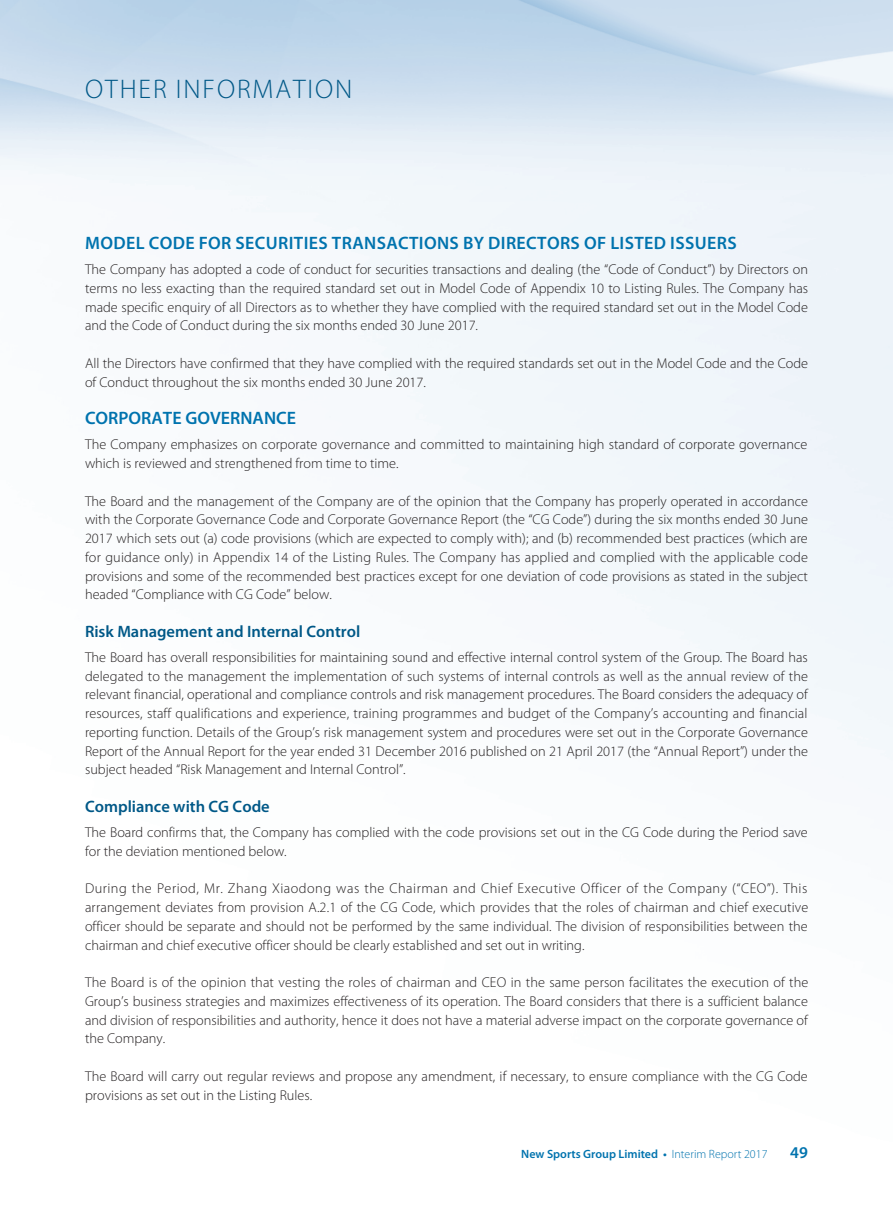
<style>
.page{position:relative;width:893px;height:1212px;background:#fff}
.page>*{position:absolute;margin:0;border:0;box-sizing:border-box;transform-origin:0 0}
.t1{font:300 27px "Myriad Pro";letter-spacing:.07em;color:#005887}
._01_H1{font:600 18px "Myriad Pro";letter-spacing:.02em;color:#0073ae}
._01_H1-2{font:600 18px "Myriad Pro";color:#0073ae}
._02_H2{font:600 16.5px "Myriad Pro";color:#005887}
.t2{font:600 16.5px "Myriad Pro";color:#0073ae}
._00_txt{font:300 14.25px/18.8px "Myriad Pro";color:#231f20;text-align:justify}
.t3{font:600 12px "Myriad Pro";color:#0073ae}
.s1{font-weight:300}
</style>
<div class="page">
<h1 class="t1" style="left:85px;top:72px;width:269px">OTHER INFORMATION</h1>
<p class="_01_H1" style="left:85px;top:231px;width:653px">MODEL CODE FOR SECURITIES TRANSACTIONS BY DIRECTORS OF LISTED ISSUERS</p>
<p class="_00_txt" style="left:85px;top:260px;width:725px">The Company has adopted a code of conduct for securities transactions and dealing (the “Code of Conduct”) by Directors on terms no less exacting than the required standard set out in Model Code of Appendix 10 to Listing Rules. The Company has made specific enquiry of all Directors as to whether they have complied with the required standard set out in the Model Code and the Code of Conduct during the six months ended 30 June 2017.</p>
<p class="_00_txt" style="left:85px;top:354px;width:724px">All the Directors have confirmed that they have complied with the required standards set out in the Model Code and the Code of Conduct throughout the six months ended 30 June 2017.</p>
<p class="_01_H1-2" style="left:85px;top:407px;width:212px">CORPORATE GOVERNANCE</p>
<p class="_00_txt" style="left:85px;top:435px;width:724px">The Company emphasizes on corporate governance and committed to maintaining high standard of corporate governance which is reviewed and strengthened from time to time.</p>
<p class="_00_txt" style="left:85px;top:491px;width:724px">The Board and the management of the Company are of the opinion that the Company has properly operated in accordance with the Corporate Governance Code and Corporate Governance Report (the “CG Code”) during the six months ended 30 June 2017 which sets out (a) code provisions (which are expected to comply with); and (b) recommended best practices (which are for guidance only) in Appendix 14 of the Listing Rules. The Company has applied and complied with the applicable code provisions and some of the recommended best practices except for one deviation of code provisions as stated in the subject headed “Compliance with CG Code” below.</p>
<p class="_02_H2" style="left:85px;top:621px;width:277px">Risk Management and Internal Control</p>
<p class="_00_txt" style="left:85px;top:648px;width:724px">The Board has overall responsibilities for maintaining sound and effective internal control system of the Group. The Board has delegated to the management the implementation of such systems of internal controls as well as the annual review of the relevant financial, operational and compliance controls and risk management procedures. The Board considers the adequacy of resources, staff qualifications and experience, training programmes and budget of the Company’s accounting and financial reporting function. Details of the Group’s risk management system and procedures were set out in the Corporate Governance Report of the Annual Report for the year ended 31 December 2016 published on 21 April 2017 (the “Annual Report”) under the subject headed “Risk Management and Internal Control”.</p>
<p class="_02_H2" style="left:85px;top:796px;width:186px">Compliance with CG Code</p>
<p class="_00_txt" style="left:85px;top:823px;width:724px">The Board confirms that, the Company has complied with the code provisions set out in the CG Code during the Period save for the deviation mentioned below.</p>
<p class="_00_txt" style="left:85px;top:879px;width:725px">During the Period, Mr. Zhang Xiaodong was the Chairman and Chief Executive Officer of the Company (“CEO”). This arrangement deviates from provision A.2.1 of the CG Code, which provides that the roles of chairman and chief executive officer should be separate and should not be performed by the same individual. The division of responsibilities between the chairman and chief executive officer should be clearly established and set out in writing.</p>
<p class="_00_txt" style="left:85px;top:973px;width:725px">The Board is of the opinion that vesting the roles of chairman and CEO in the same person facilitates the execution of the Group’s business strategies and maximizes effectiveness of its operation. The Board considers that there is a sufficient balance and division of responsibilities and authority, hence it does not have a material adverse impact on the corporate governance of the Company.</p>
<p class="_00_txt" style="left:85px;top:1066px;width:724px">The Board will carry out regular reviews and propose any amendment, if necessary, to ensure compliance with the CG Code provisions as set out in the Listing Rules.</p>
<p class="t3" style="left:521px;top:1146px;width:248px">New Sports Group Limited • <span class="s1">Interim Report 2017</span></p>
<p class="t2" style="left:790px;top:1142px;width:19px">49</p>
</div>
